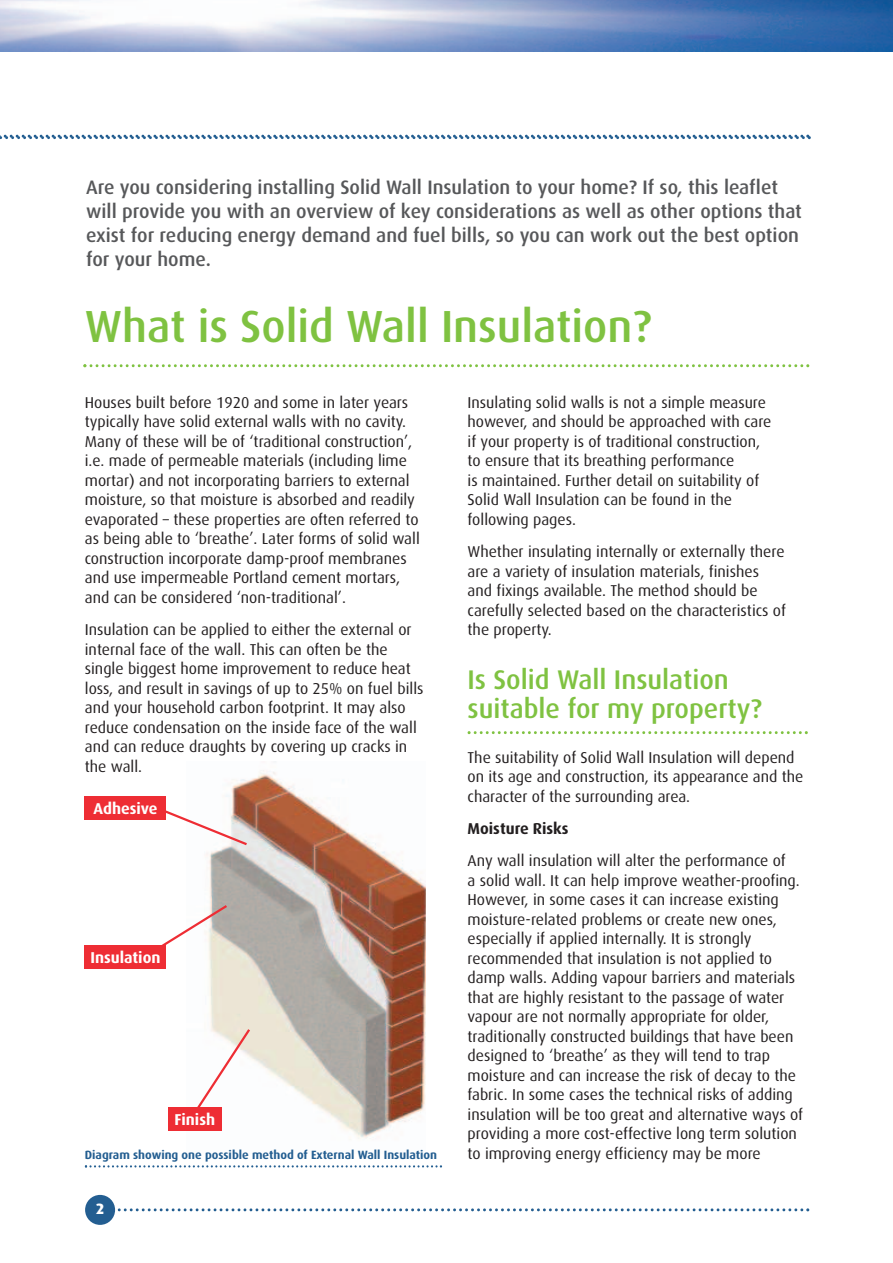
<style>
.page{position:relative;width:893px;height:1263px;background:#fff}
.page>*{position:absolute;margin:0;border:0;box-sizing:border-box;transform-origin:0 0}
.t1{font:500 45px "Dax";color:#7fc241}
.t2{font:500 27px/28.5px "Dax";color:#7fc241}
.t3{font:500 19.5px/24px "Dax";color:#57585a}
.t4{font:15.75px/19.5px "Dax";color:#231f20}
.t5{font:700 15.75px "Dax";color:#fff}
.t6{font:700 15.75px "Dax";color:#231f20}
.t7{font:800 15px "Dax";color:#fff}
.t8{font:700 12px "Dax";color:#235e91}
</style>
<div class="page">
<img style="left:0;top:0;width:892px;height:51px">
<svg style="left:115px;top:1208px;width:694px;height:3px"></svg>
<div style="left:85px;top:1195px;width:30px;height:30px;background:#235e91;border-radius:50%"></div>
<svg style="left:0;top:135px;width:811px;height:4px"></svg>
<svg style="left:83px;top:364px;width:726px;height:3px"></svg>
<svg style="left:468px;top:731px;width:340px;height:3px"></svg>
<img style="left:206px;top:761px;width:219px;height:378px">
<svg style="left:85px;top:1165px;width:357px;height:3px"></svg>
<svg style="left:197px;top:1027px;width:55px;height:87px"></svg>
<svg style="left:162px;top:903px;width:68px;height:51px"></svg>
<div style="left:168px;top:1107px;width:54px;height:24px;background:#ee2d34"></div>
<div style="left:85px;top:945px;width:81px;height:24px;background:#ee2d34"></div>
<svg style="left:166px;top:807px;width:83px;height:40px"></svg>
<div style="left:85px;top:796px;width:81px;height:24px;background:#ee2d34"></div>
<p class="t3" style="left:86px;top:176px;width:717px">Are you considering installing Solid Wall Insulation to your home? If so, this leaflet will provide you with an overview of key considerations as well as other options that exist for reducing energy demand and fuel bills, so you can work out the best option for your home.</p>
<h1 class="t1" style="left:85px;top:304px;width:568px">What is Solid Wall Insulation?</h1>
<p class="t4" style="left:85px;top:394px;width:337px">Houses built before 1920 and some in later years typically have solid external walls with no cavity.<br>Many of these will be of ‘traditional construction’, i.e. made of permeable materials (including lime mortar) and not incorporating barriers to external moisture, so that moisture is absorbed and readily evaporated – these properties are often referred to as being able to ‘breathe’. Later forms of solid wall construction incorporate damp-proof membranes and use impermeable Portland cement mortars, and can be considered ‘non-traditional’.</p>
<p class="t4" style="left:85px;top:621px;width:340px">Insulation can be applied to either the external or internal face of the wall. This can often be the single biggest home improvement to reduce heat loss, and result in savings of up to 25% on fuel bills and your household carbon footprint. It may also reduce condensation on the inside face of the wall and can reduce draughts by covering up cracks in the wall.</p>
<p class="t5" style="left:93px;top:802px;width:66px">Adhesive</p>
<p class="t5" style="left:90px;top:950px;width:72px">Insulation</p>
<p class="t5" style="left:174px;top:1112px;width:42px">Finish</p>
<p class="t4" style="left:468px;top:394px;width:305px">Insulating solid walls is not a simple measure however, and should be approached with care if your property is of traditional construction, to ensure that its breathing performance<br>is maintained. Further detail on suitability of Solid Wall Insulation can be found in the following pages.</p>
<p class="t4" style="left:468px;top:543px;width:320px">Whether insulating internally or externally there are a variety of insulation materials, finishes and fixings available. The method should be carefully selected based on the characteristics of the property.</p>
<h2 class="t2" style="left:468px;top:667px;width:296px">Is Solid Wall Insulation suitable for my property?</h2>
<p class="t4" style="left:468px;top:749px;width:337px">The suitability of Solid Wall Insulation will depend on its age and construction, its appearance and the character of the surrounding area.</p>
<p class="t6" style="left:468px;top:822px;width:102px">Moisture Risks</p>
<p class="t4" style="left:468px;top:852px;width:337px">Any wall insulation will alter the performance of<br>a solid wall. It can help improve weather-proofing.<br>However, in some cases it can increase existing moisture-related problems or create new ones, especially if applied internally. It is strongly recommended that insulation is not applied to damp walls. Adding vapour barriers and materials that are highly resistant to the passage of water vapour are not normally appropriate for older, traditionally constructed buildings that have been designed to ‘breathe’ as they will tend to trap moisture and can increase the risk of decay to the fabric. In some cases the technical risks of adding insulation will be too great and alternative ways of providing a more cost-effective long term solution</p>
<p class="t8" style="left:85px;top:1150px;width:354px">Diagram showing one possible method of External Wall Insulation</p>
<p class="t4" style="left:468px;top:1145px;width:295px">to improving energy efficiency may be more</p>
<p class="t7" style="left:96px;top:1202px;width:10px">2</p>
</div>
